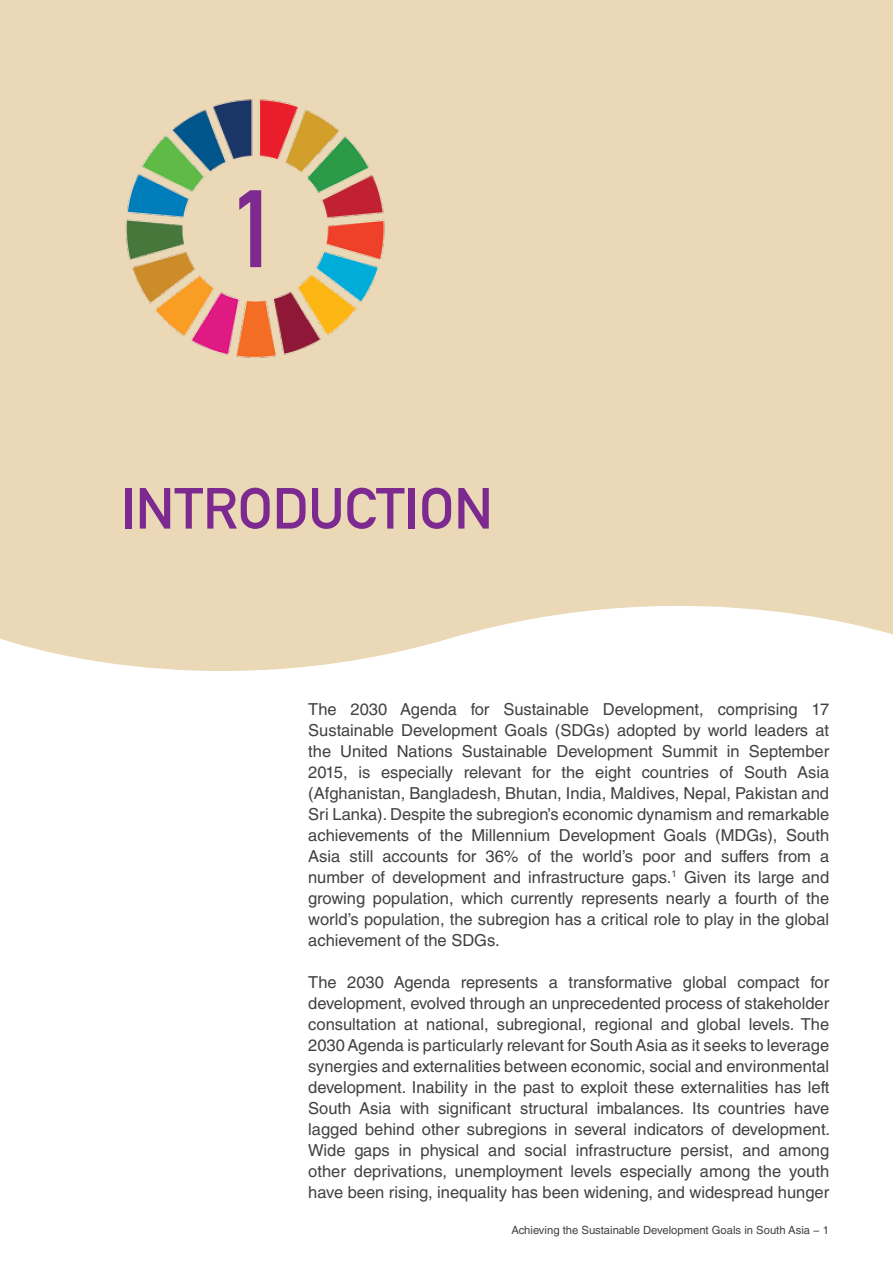
<style>
.page{position:relative;width:893px;height:1263px;background:#fff}
.page>*{position:absolute;margin:0;border:0;box-sizing:border-box;transform-origin:0 0}
.t1{font:700 108px "DIN Alternate";color:#7d2a90}
.t2{font:700 57px "DIN Alternate";color:#7d2a90}
.t3{font:16.5px/21px "Helvetica LT Std";color:#414042;text-align:justify}
.t4{font:11.25px "Helvetica LT Std";color:#414042}
</style>
<div class="page">
<div style="left:0;top:0;width:893px;height:671px;background:#ead8b6"></div>
<img style="left:121px;top:95px;width:269px;height:268px">
<h1 class="t1" style="left:229px;top:147px;width:53px">1</h1>
<h2 class="t2" style="left:121px;top:465px;width:374px">INTRODUCTION</h2>
<p class="t3" style="left:308px;top:698px;width:522px">The 2030 Agenda for Sustainable Development, comprising 17<br>Sustainable Development Goals (SDGs) adopted by world leaders at the United Nations Sustainable Development Summit in September 2015, is especially relevant for the eight countries of South Asia (Afghanistan, Bangladesh, Bhutan, India, Maldives, Nepal, Pakistan and Sri Lanka). Despite the subregion’s economic dynamism and remarkable achievements of the Millennium Development Goals (MDGs), South Asia still accounts for 36% of the world’s poor and suffers from a number of development and infrastructure gaps.<sup>1</sup> Given its large and growing population, which currently represents nearly a fourth of the world’s population, the subregion has a critical role to play in the global achievement of the SDGs.</p>
<p class="t3" style="left:308px;top:971px;width:523px">The 2030 Agenda represents a transformative global compact for development, evolved through an unprecedented process of stakeholder consultation at national, subregional, regional and global levels. The 2030 Agenda is particularly relevant for South Asia as it seeks to leverage synergies and externalities between economic, social and environmental development. Inability in the past to exploit these externalities has left South Asia with significant structural imbalances. Its countries have lagged behind other subregions in several indicators of development.<br>Wide gaps in physical and social infrastructure persist, and among other deprivations, unemployment levels especially among the youth have been rising, inequality has been widening, and widespread hunger</p>
<p class="t4" style="left:511px;top:1223px;width:319px">Achieving the Sustainable Development Goals in South Asia − 1</p>
</div>
